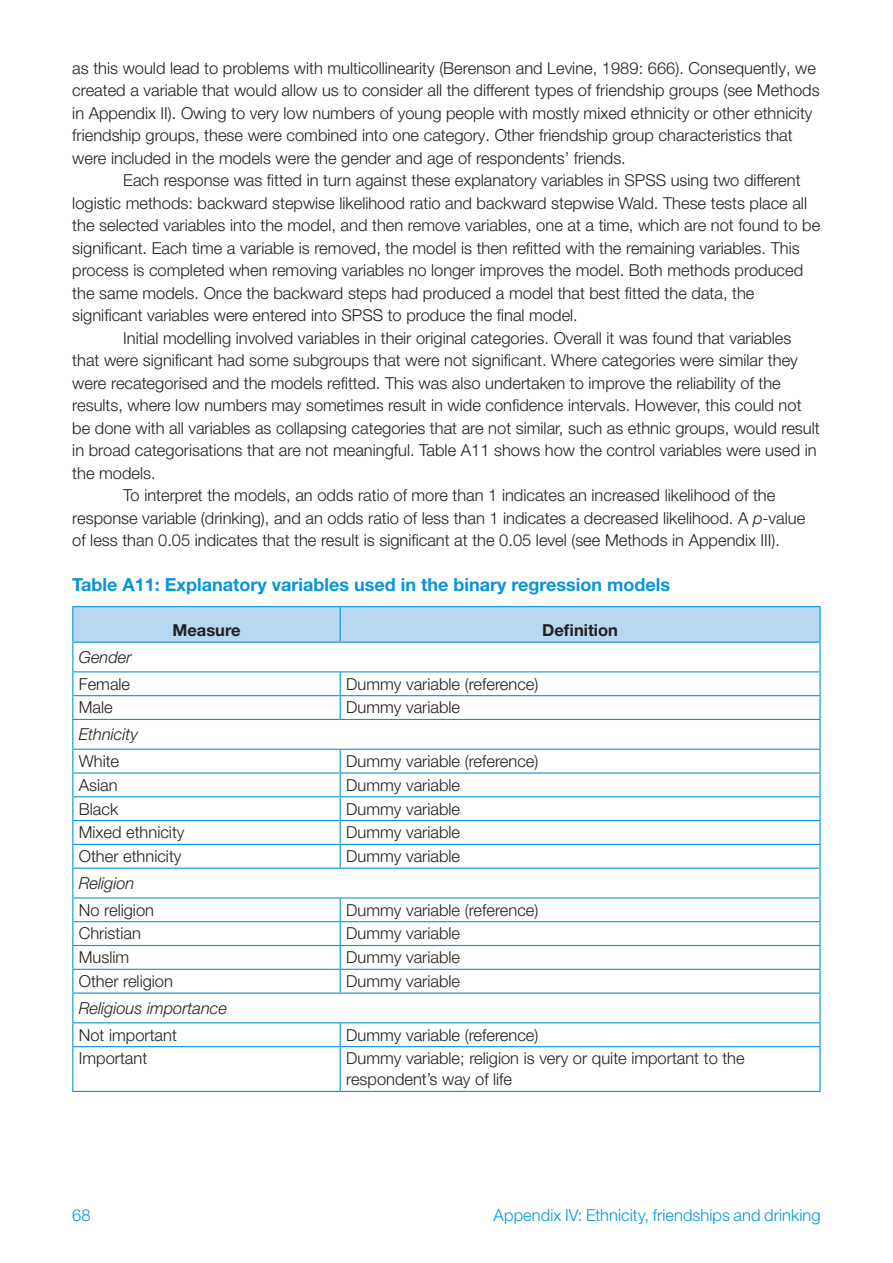
<style>
.page{position:relative;width:893px;height:1263px;background:#fff}
.page>*{position:absolute;margin:0;border:0;box-sizing:border-box;transform-origin:0 0}
.t1{font:700 18px "Helvetica Neue LT Pro";color:#0696d7}
.t2{font:300 16.5px/22.5px "Helvetica Neue LT Pro";color:#231f20}
.t3{font:300 16.5px "Helvetica Neue LT Pro";color:#0696d7}
.t4{font:italic 300 16.5px "Helvetica Neue LT Pro";color:#231f20}
.t5{font:700 16.5px "Helvetica Neue LT Pro";color:#231f20}
.s1{font-style:italic}
</style>
<div class="page">
<hr style="left:340px;top:695px;width:481px;height:1px;background:#0696d7">
<hr style="left:340px;top:772px;width:481px;height:1px;background:#0696d7">
<hr style="left:340px;top:796px;width:481px;height:1px;background:#0696d7">
<hr style="left:340px;top:820px;width:481px;height:1px;background:#0696d7">
<hr style="left:340px;top:844px;width:481px;height:1px;background:#0696d7">
<hr style="left:340px;top:921px;width:481px;height:1px;background:#0696d7">
<hr style="left:340px;top:945px;width:481px;height:1px;background:#0696d7">
<hr style="left:340px;top:969px;width:481px;height:1px;background:#0696d7">
<hr style="left:72px;top:1046px;width:268px;height:1px;background:#0696d7">
<hr style="left:340px;top:1046px;width:481px;height:1px;background:#0696d7">
<hr style="left:340px;top:1047px;width:1px;height:44px;background:#0696d7">
<hr style="left:819px;top:672px;width:2px;height:23px;background:#0696d7">
<hr style="left:819px;top:696px;width:2px;height:23px;background:#0696d7">
<hr style="left:819px;top:750px;width:2px;height:22px;background:#0696d7">
<hr style="left:819px;top:773px;width:2px;height:23px;background:#0696d7">
<hr style="left:819px;top:797px;width:2px;height:23px;background:#0696d7">
<hr style="left:819px;top:821px;width:2px;height:23px;background:#0696d7">
<hr style="left:819px;top:845px;width:2px;height:22px;background:#0696d7">
<hr style="left:819px;top:898px;width:2px;height:23px;background:#0696d7">
<hr style="left:819px;top:922px;width:2px;height:23px;background:#0696d7">
<hr style="left:819px;top:946px;width:2px;height:23px;background:#0696d7">
<hr style="left:819px;top:970px;width:2px;height:22px;background:#0696d7">
<hr style="left:819px;top:1023px;width:2px;height:23px;background:#0696d7">
<hr style="left:72px;top:1047px;width:1px;height:44px;background:#0696d7">
<hr style="left:819px;top:1047px;width:2px;height:44px;background:#0696d7">
<hr style="left:72px;top:606px;width:268px;height:1px;background:#0696d7">
<hr style="left:340px;top:606px;width:481px;height:1px;background:#0696d7">
<hr style="left:819px;top:607px;width:2px;height:34px;background:#0696d7">
<hr style="left:72px;top:1091px;width:268px;height:1px;background:#0696d7">
<hr style="left:340px;top:1091px;width:481px;height:1px;background:#0696d7">
<hr style="left:340px;top:992px;width:481px;height:2px;background:#0696d7">
<hr style="left:819px;top:994px;width:2px;height:28px;background:#0696d7">
<hr style="left:340px;top:1022px;width:481px;height:1px;background:#0696d7">
<hr style="left:340px;top:867px;width:481px;height:2px;background:#0696d7">
<hr style="left:819px;top:869px;width:2px;height:28px;background:#0696d7">
<hr style="left:340px;top:897px;width:481px;height:1px;background:#0696d7">
<hr style="left:340px;top:719px;width:481px;height:1px;background:#0696d7">
<hr style="left:819px;top:720px;width:2px;height:29px;background:#0696d7">
<hr style="left:340px;top:749px;width:481px;height:1px;background:#0696d7">
<svg style="left:72px;top:607px;width:748px;height:439px"></svg>
<hr style="left:340px;top:641px;width:481px;height:2px;background:#0696d7">
<hr style="left:819px;top:643px;width:2px;height:28px;background:#0696d7">
<hr style="left:72px;top:671px;width:268px;height:1px;background:#0696d7">
<hr style="left:340px;top:671px;width:481px;height:1px;background:#0696d7">
<p class="t2" style="left:72px;top:56px;width:749px">as this would lead to problems with multicollinearity (Berenson and Levine, 1989: 666). Consequently, we created a variable that would allow us to consider all the different types of friendship groups (see Methods in Appendix II). Owing to very low numbers of young people with mostly mixed ethnicity or other ethnicity friendship groups, these were combined into one category. Other friendship group characteristics that were included in the models were the gender and age of respondents’ friends.</p>
<p class="t2" style="left:123px;top:169px;width:679px">Each response was fitted in turn against these explanatory variables in SPSS using two different</p>
<p class="t2" style="left:72px;top:191px;width:736px">logistic methods: backward stepwise likelihood ratio and backward stepwise Wald. These tests place all</p>
<p class="t2" style="left:72px;top:214px;width:749px">the selected variables into the model, and then remove variables, one at a time, which are not found to be</p>
<p class="t2" style="left:72px;top:236px;width:729px">significant. Each time a variable is removed, the model is then refitted with the remaining variables. This</p>
<p class="t2" style="left:72px;top:259px;width:732px">process is completed when removing variables no longer improves the model. Both methods produced</p>
<p class="t2" style="left:72px;top:281px;width:684px">the same models. Once the backward steps had produced a model that best fitted the data, the</p>
<p class="t2" style="left:72px;top:304px;width:507px">significant variables were entered into SPSS to produce the final model.</p>
<p class="t2" style="left:123px;top:326px;width:670px">Initial modelling involved variables in their original categories. Overall it was found that variables</p>
<p class="t2" style="left:72px;top:349px;width:727px">that were significant had some subgroups that were not significant. Where categories were similar they</p>
<p class="t2" style="left:72px;top:371px;width:710px">were recategorised and the models refitted. This was also undertaken to improve the reliability of the</p>
<p class="t2" style="left:72px;top:394px;width:731px">results, where low numbers may sometimes result in wide confidence intervals. However, this could not</p>
<p class="t2" style="left:72px;top:416px;width:749px">be done with all variables as collapsing categories that are not similar, such as ethnic groups, would result</p>
<p class="t2" style="left:72px;top:439px;width:746px">in broad categorisations that are not meaningful. Table A11 shows how the control variables were used in</p>
<p class="t2" style="left:72px;top:461px;width:85px">the models.</p>
<p class="t2" style="left:123px;top:484px;width:653px">To interpret the models, an odds ratio of more than 1 indicates an increased likelihood of the</p>
<p class="t2" style="left:72px;top:506px;width:734px">response variable (drinking), and an odds ratio of less than 1 indicates a decreased likelihood. A <span class="s1">p</span>-value</p>
<p class="t2" style="left:72px;top:529px;width:709px">of less than 0.05 indicates that the result is significant at the 0.05 level (see Methods in Appendix III).</p>
<p class="t1" style="left:72px;top:573px;width:599px">Table A11: Explanatory variables used in the binary regression models</p>
<p class="t5" style="left:172px;top:620px;width:70px">Measure</p>
<p class="t5" style="left:542px;top:620px;width:77px">Definition</p>
<p class="t4" style="left:79px;top:647px;width:54px">Gender</p>
<p class="t2" style="left:79px;top:672px;width:53px">Female</p>
<p class="t2" style="left:346px;top:672px;width:194px">Dummy variable (reference)</p>
<p class="t2" style="left:79px;top:696px;width:35px">Male</p>
<p class="t2" style="left:346px;top:696px;width:115px">Dummy variable</p>
<p class="t4" style="left:79px;top:724px;width:61px">Ethnicity</p>
<p class="t2" style="left:79px;top:749px;width:42px">White</p>
<p class="t2" style="left:346px;top:749px;width:194px">Dummy variable (reference)</p>
<p class="t2" style="left:79px;top:773px;width:40px">Asian</p>
<p class="t2" style="left:346px;top:773px;width:115px">Dummy variable</p>
<p class="t2" style="left:79px;top:797px;width:41px">Black</p>
<p class="t2" style="left:346px;top:797px;width:115px">Dummy variable</p>
<p class="t2" style="left:79px;top:821px;width:107px">Mixed ethnicity</p>
<p class="t2" style="left:346px;top:821px;width:115px">Dummy variable</p>
<p class="t2" style="left:79px;top:845px;width:104px">Other ethnicity</p>
<p class="t2" style="left:346px;top:845px;width:115px">Dummy variable</p>
<p class="t4" style="left:79px;top:873px;width:57px">Religion</p>
<p class="t2" style="left:79px;top:898px;width:77px">No religion</p>
<p class="t2" style="left:346px;top:898px;width:194px">Dummy variable (reference)</p>
<p class="t2" style="left:79px;top:922px;width:64px">Christian</p>
<p class="t2" style="left:346px;top:922px;width:115px">Dummy variable</p>
<p class="t2" style="left:79px;top:946px;width:52px">Muslim</p>
<p class="t2" style="left:346px;top:946px;width:115px">Dummy variable</p>
<p class="t2" style="left:79px;top:969px;width:96px">Other religion</p>
<p class="t2" style="left:346px;top:969px;width:115px">Dummy variable</p>
<p class="t4" style="left:79px;top:998px;width:150px">Religious importance</p>
<p class="t2" style="left:79px;top:1023px;width:100px">Not important</p>
<p class="t2" style="left:346px;top:1023px;width:194px">Dummy variable (reference)</p>
<p class="t2" style="left:79px;top:1047px;width:70px">Important</p>
<p class="t2" style="left:346px;top:1048px;width:400px;line-height:21px">Dummy variable; religion is very or quite important to the respondent’s way of life</p>
<p class="t3" style="left:72px;top:1205px;width:20px">68</p>
<p class="t3" style="left:494px;top:1205px;width:328px">Appendix IV: Ethnicity, friendships and drinking</p>
</div>
